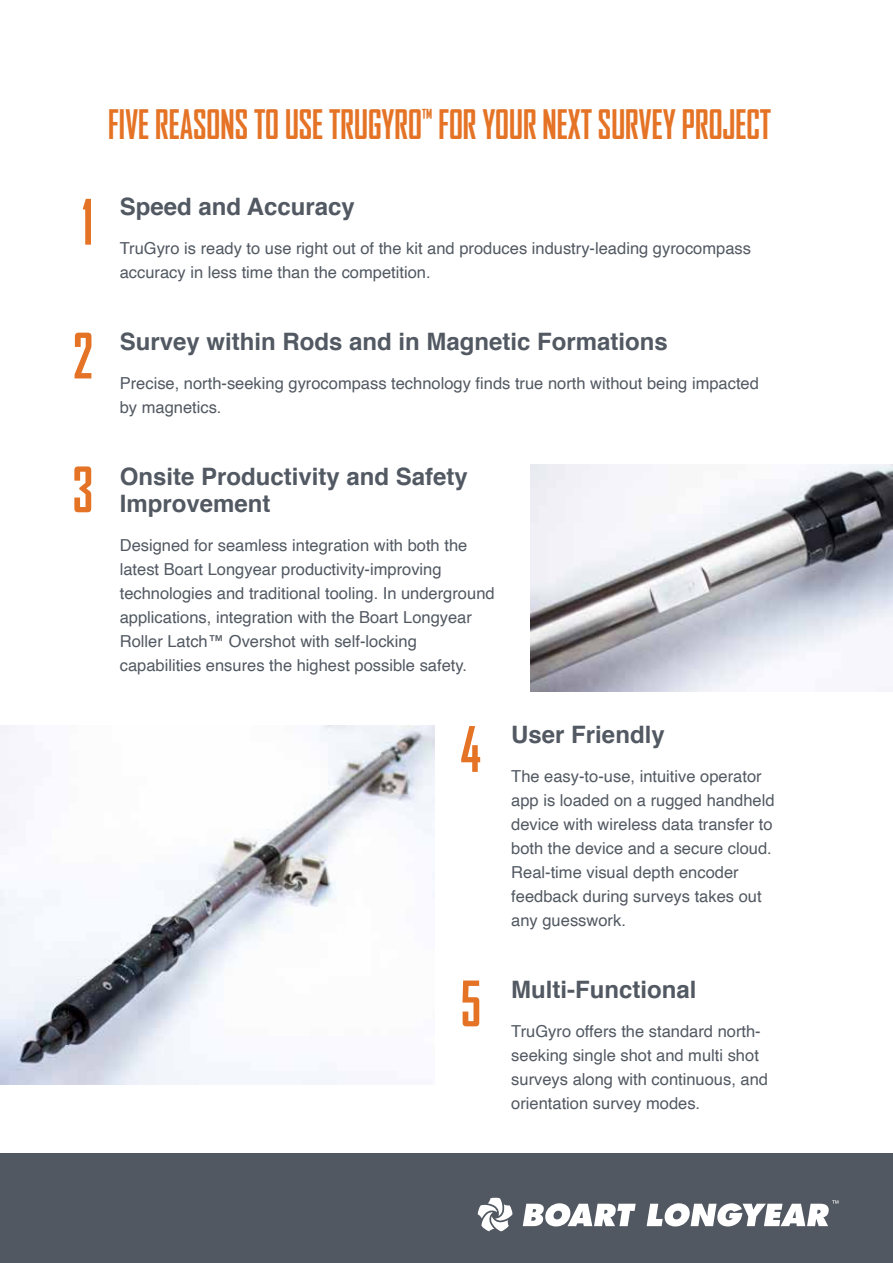
<style>
.page{position:relative;width:893px;height:1263px;background:#fff}
.page>*{position:absolute;margin:0;border:0;box-sizing:border-box;transform-origin:0 0}
.t1{font:700 condensed 60px "Agency FB";color:#e57326}
.t2{font:700 condensed 39px "Agency FB";color:#e57326}
.t3{font:700 24px/27px "Helvetica";color:#525962}
.t4{font:16.5px/24px "Helvetica";color:#525962}
</style>
<div class="page">
<div style="left:0;top:1154px;width:893px;height:109px;background:#515862"></div>
<img style="left:0;top:726px;width:434px;height:359px">
<img style="left:531px;top:464px;width:362px;height:227px">
<svg style="left:523px;top:1203px;width:113px;height:23px"></svg>
<svg style="left:478px;top:1198px;width:34px;height:33px"></svg>
<svg style="left:647px;top:1200px;width:191px;height:26px"></svg>
<h2 class="t2" style="left:108px;top:102px;width:665px">FIVE REASONS TO USE TRUGYRO<sup>™</sup> FOR YOUR NEXT SURVEY PROJECT</h2>
<h1 class="t1" style="left:82px;top:187px;width:13px">1</h1>
<h3 class="t3" style="left:120px;top:193px;width:237px">Speed and Accuracy</h3>
<p class="t4" style="left:120px;top:236px;width:633px">TruGyro is ready to use right out of the kit and produces industry-leading gyrocompass accuracy in less time than the competition.</p>
<h1 class="t1" style="left:73px;top:321px;width:21px">2</h1>
<h3 class="t3" style="left:120px;top:328px;width:550px">Survey within Rods and in Magnetic Formations</h3>
<p class="t4" style="left:120px;top:371px;width:641px">Precise, north-seeking gyrocompass technology finds true north without being impacted by magnetics.</p>
<h1 class="t1" style="left:73px;top:455px;width:22px">3</h1>
<h3 class="t3" style="left:120px;top:463px;width:350px">Onsite Productivity and Safety<br>Improvement</h3>
<p class="t4" style="left:120px;top:533px;width:376px">Designed for seamless integration with both the latest Boart Longyear productivity-improving technologies and traditional tooling. In underground applications, integration with the Boart Longyear Roller Latch™ Overshot with self-locking capabilities ensures the highest possible safety.</p>
<h1 class="t1" style="left:460px;top:714px;width:22px">4</h1>
<h3 class="t3" style="left:511px;top:721px;width:155px">User Friendly</h3>
<p class="t4" style="left:511px;top:764px;width:265px">The easy-to-use, intuitive operator app is loaded on a rugged handheld device with wireless data transfer to both the device and a secure cloud.<br>Real-time visual depth encoder feedback during surveys takes out any guesswork.</p>
<h1 class="t1" style="left:461px;top:969px;width:22px">5</h1>
<h3 class="t3" style="left:511px;top:976px;width:187px">Multi-Functional</h3>
<p class="t4" style="left:511px;top:1019px;width:258px">TruGyro offers the standard north&shy;seeking single shot and multi shot surveys along with continuous, and orientation survey modes.</p>
</div>
